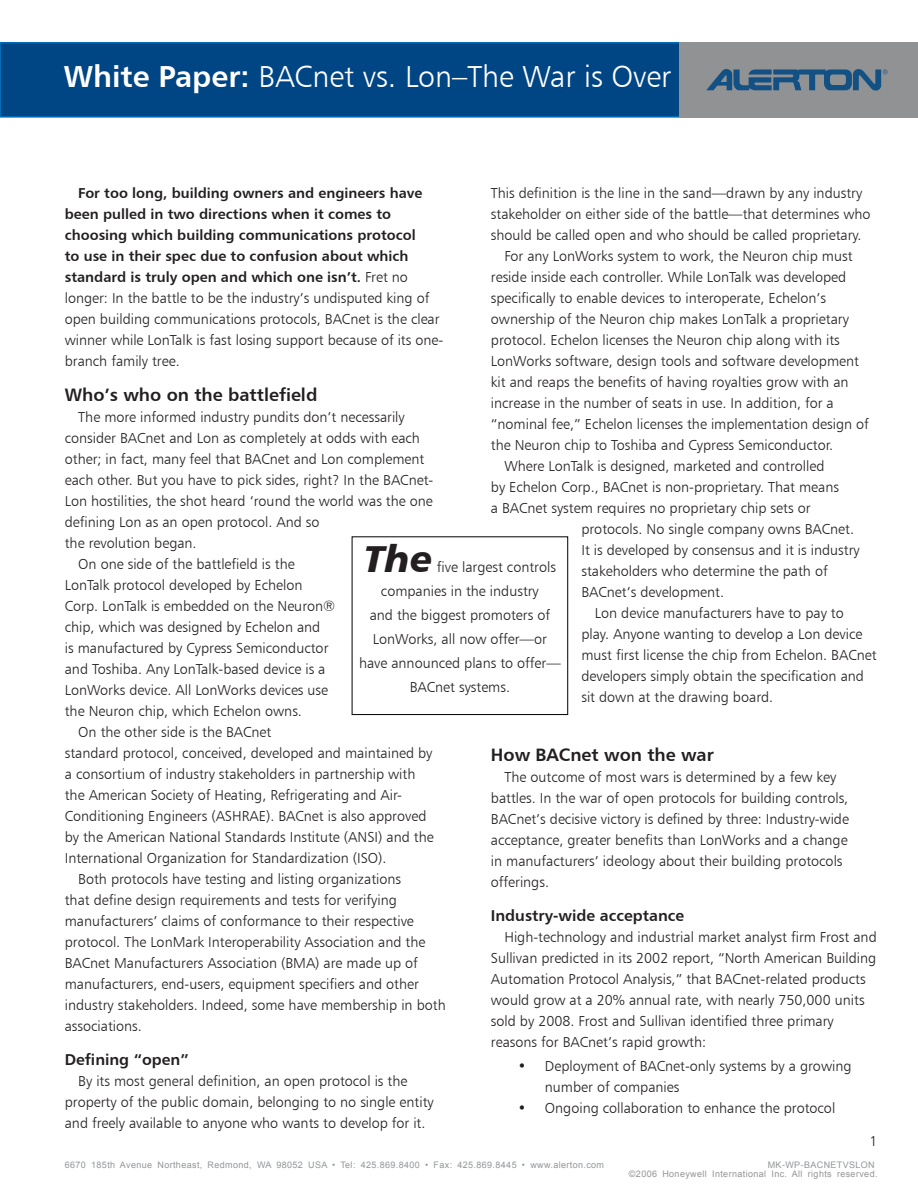
<style>
.page{position:relative;width:918px;height:1188px;background:#fff}
.page>*{position:absolute;margin:0;border:0;box-sizing:border-box;transform-origin:0 0}
.t1{font:37.5px "Humanist 777 BT Black Italic B";color:#231f20}
.t2{font:30.45px "Humanist 777 BT Light B";color:#fff}
.t3{font:18px "Humanist 777 BT Bold B";color:#231f20}
.t4{font:15.75px "Humanist 777 BT Bold B";color:#231f20}
.t5{font:14.4px/21px "Humanist 777 BT Light B";color:#231f20}
.t6{font:14.4px/21px "Humanist 777 BT Bold B";color:#231f20}
.t7{font:9px/9.8px "Arial";letter-spacing:.04em;color:#939598}
.s1{font-family:"Humanist 777 BT Bold B"}
.s2{font-family:"Humanist 777 BT Light B"}
</style>
<div class="page">
<div style="left:0;top:43px;width:692px;height:74px;background:#004684"></div>
<div style="left:0;top:42px;width:693px;height:76px;border:2px solid #006cb7"></div>
<div style="left:680px;top:42px;width:238px;height:76px;background:#919294"></div>
<svg style="left:707px;top:69px;width:181px;height:22px"></svg>
<div style="left:352px;top:537px;width:216px;height:178px;border:1px solid #000"></div>
<h2 class="t2" style="left:64px;top:58px;width:609px"><span class="s1">White Paper:</span> BACnet vs. Lon–The War is Over</h2>
<p class="t5" style="left:491px;top:182px;width:373px">This definition is the line in the sand—drawn by any industry</p>
<p class="t5" style="left:491px;top:203px;width:381px">stakeholder on either side of the battle—that determines who</p>
<p class="t5" style="left:491px;top:224px;width:372px">should be called open and who should be called proprietary.</p>
<p class="t5" style="left:504px;top:245px;width:350px">For any LonWorks system to work, the Neuron chip must</p>
<p class="t5" style="left:491px;top:266px;width:357px">reside inside each controller. While LonTalk was developed</p>
<p class="t5" style="left:491px;top:287px;width:337px">specifically to enable devices to interoperate, Echelon’s</p>
<p class="t5" style="left:491px;top:308px;width:359px">ownership of the Neuron chip makes LonTalk a proprietary</p>
<p class="t5" style="left:491px;top:329px;width:350px">protocol. Echelon licenses the Neuron chip along with its</p>
<p class="t5" style="left:491px;top:350px;width:370px">LonWorks software, design tools and software development</p>
<p class="t5" style="left:491px;top:371px;width:359px">kit and reaps the benefits of having royalties grow with an</p>
<p class="t5" style="left:491px;top:392px;width:344px">increase in the number of seats in use. In addition, for a</p>
<p class="t5" style="left:491px;top:413px;width:380px">“nominal fee,” Echelon licenses the implementation design of</p>
<p class="t5" style="left:491px;top:434px;width:344px">the Neuron chip to Toshiba and Cypress Semiconductor.</p>
<p class="t5" style="left:504px;top:455px;width:322px">Where LonTalk is designed, marketed and controlled</p>
<p class="t5" style="left:491px;top:476px;width:350px">by Echelon Corp., BACnet is non-proprietary. That means</p>
<p class="t5" style="left:491px;top:497px;width:321px">a BACnet system requires no proprietary chip sets or</p>
<p class="t5" style="left:581px;top:518px;width:274px">protocols. No single company owns BACnet.</p>
<p class="t5" style="left:581px;top:539px;width:280px">It is developed by consensus and it is industry</p>
<p class="t5" style="left:581px;top:560px;width:248px">stakeholders who determine the path of</p>
<p class="t5" style="left:581px;top:581px;width:144px">BACnet’s development.</p>
<p class="t5" style="left:595px;top:602px;width:250px">Lon device manufacturers have to pay to</p>
<p class="t5" style="left:581px;top:623px;width:283px">play. Anyone wanting to develop a Lon device</p>
<p class="t5" style="left:581px;top:644px;width:297px">must first license the chip from Echelon. BACnet</p>
<p class="t5" style="left:581px;top:665px;width:284px">developers simply obtain the specification and</p>
<p class="t5" style="left:581px;top:686px;width:193px">sit down at the drawing board.</p>
<p class="t6" style="left:65px;top:182px;width:359px;text-indent:14px">For too long, building owners and engineers have been pulled in two directions when it comes to choosing which building communications protocol to use in their spec due to confusion about which standard is truly open and which one isn’t. <span class="s2">Fret no</span></p>
<p class="t5" style="left:65px;top:287px;width:380px">longer: In the battle to be the industry’s undisputed king of open building communications protocols, BACnet is the clear winner while LonTalk is fast losing support because of its one&shy;branch family tree.</p>
<p class="t3" style="left:65px;top:383px;width:254px">Who’s who on the battlefield</p>
<p class="t5" style="left:78px;top:406px;width:328px">The more informed industry pundits don’t necessarily</p>
<p class="t5" style="left:65px;top:427px;width:357px">consider BACnet and Lon as completely at odds with each</p>
<p class="t5" style="left:65px;top:448px;width:361px">other; in fact, many feel that BACnet and Lon complement</p>
<p class="t5" style="left:65px;top:469px;width:370px">each other. But you have to pick sides, right? In the BACnet-</p>
<p class="t5" style="left:65px;top:490px;width:370px">Lon hostilities, the shot heard ‘round the world was the one</p>
<p class="t5" style="left:65px;top:511px;width:256px">defining Lon as an open protocol. And so</p>
<p class="t5" style="left:65px;top:532px;width:133px">the revolution began.</p>
<p class="t5" style="left:78px;top:553px;width:218px">On one side of the battlefield is the</p>
<p class="t5" style="left:65px;top:574px;width:239px">LonTalk protocol developed by Echelon</p>
<p class="t5" style="left:65px;top:595px;width:272px">Corp. LonTalk is embedded on the Neuron®</p>
<p class="t5" style="left:65px;top:616px;width:257px">chip, which was designed by Echelon and</p>
<p class="t5" style="left:65px;top:637px;width:265px">is manufactured by Cypress Semiconductor</p>
<p class="t5" style="left:65px;top:658px;width:262px">and Toshiba. Any LonTalk-based device is a</p>
<p class="t5" style="left:65px;top:679px;width:265px">LonWorks device. All LonWorks devices use</p>
<p class="t5" style="left:65px;top:700px;width:239px">the Neuron chip, which Echelon owns.</p>
<p class="t5" style="left:78px;top:721px;width:195px">On the other side is the BACnet</p>
<p class="t5" style="left:65px;top:742px;width:369px">standard protocol, conceived, developed and maintained by</p>
<p class="t5" style="left:65px;top:763px;width:352px">a consortium of industry stakeholders in partnership with</p>
<p class="t5" style="left:65px;top:784px;width:339px">the American Society of Heating, Refrigerating and Air-</p>
<p class="t5" style="left:65px;top:805px;width:363px">Conditioning Engineers (ASHRAE). BACnet is also approved</p>
<p class="t5" style="left:65px;top:826px;width:370px">by the American National Standards Institute (ANSI) and the</p>
<p class="t5" style="left:65px;top:847px;width:323px">International Organization for Standardization (ISO).</p>
<p class="t5" style="left:78px;top:868px;width:324px">Both protocols have testing and listing organizations</p>
<p class="t5" style="left:65px;top:889px;width:334px">that define design requirements and tests for verifying</p>
<p class="t5" style="left:65px;top:910px;width:351px">manufacturers’ claims of conformance to their respective</p>
<p class="t5" style="left:65px;top:931px;width:362px">protocol. The LonMark Interoperability Association and the</p>
<p class="t5" style="left:65px;top:952px;width:355px">BACnet Manufacturers Association (BMA) are made up of</p>
<p class="t5" style="left:65px;top:973px;width:356px">manufacturers, end-users, equipment specifiers and other</p>
<p class="t5" style="left:65px;top:994px;width:382px">industry stakeholders. Indeed, some have membership in both</p>
<p class="t5" style="left:65px;top:1015px;width:79px">associations.</p>
<p class="t4" style="left:65px;top:1050px;width:125px">Defining “open”</p>
<p class="t5" style="left:65px;top:1070px;width:371px;text-indent:14px">By its most general definition, an open protocol is the property of the public domain, belonging to no single entity and freely available to anyone who wants to develop for it.</p>
<h1 class="t1" style="left:364px;top:535px;width:71px">The</h1>
<p class="t5" style="left:437px;top:557px;width:121px">five largest controls</p>
<p class="t5" style="left:381px;top:581px;width:159px">companies in the industry</p>
<p class="t5" style="left:370px;top:605px;width:182px">and the biggest promoters of</p>
<p class="t5" style="left:373px;top:629px;width:175px">LonWorks, all now offer—or</p>
<p class="t5" style="left:359px;top:653px;width:203px">have announced plans to offer—</p>
<p class="t5" style="left:410px;top:677px;width:102px">BACnet systems.</p>
<p class="t3" style="left:491px;top:743px;width:224px">How BACnet won the war</p>
<p class="t5" style="left:491px;top:766px;width:360px;text-indent:14px">The outcome of most wars is determined by a few key battles. In the war of open protocols for building controls, BACnet’s decisive victory is defined by three: Industry-wide acceptance, greater benefits than LonWorks and a change in manufacturers’ ideology about their building protocols offerings.</p>
<p class="t4" style="left:491px;top:906px;width:195px">Industry-wide acceptance</p>
<p class="t5" style="left:491px;top:926px;width:387px;text-indent:14px">High-technology and industrial market analyst firm Frost and Sullivan predicted in its 2002 report, “North American Building Automation Protocol Analysis,” that BACnet-related products would grow at a 20% annual rate, with nearly 750,000 units sold by 2008. Frost and Sullivan identified three primary reasons for BACnet’s rapid growth:</p>
<p class="t5" style="left:545px;top:1055px;width:308px;text-indent:-27px">• Deployment of BACnet-only systems by a growing number of companies</p>
<p class="t5" style="left:518px;top:1097px;width:319px">• Ongoing collaboration to enhance the protocol</p>
<p class="t5" style="left:869px;top:1131px;width:10px">1</p>
<p class="t7" style="left:65px;top:1160px;width:541px">6670 185th Avenue Northeast, Redmond, WA 98052 USA • Tel: 425.869.8400 • Fax: 425.869.8445 • www.alerton.com</p>
<p class="t7" style="left:629px;top:1160px;width:250px;text-indent:139px">MK-WP-BACNETVSLON ©2006 Honeywell International Inc. All rights reserved.</p>
</div>
